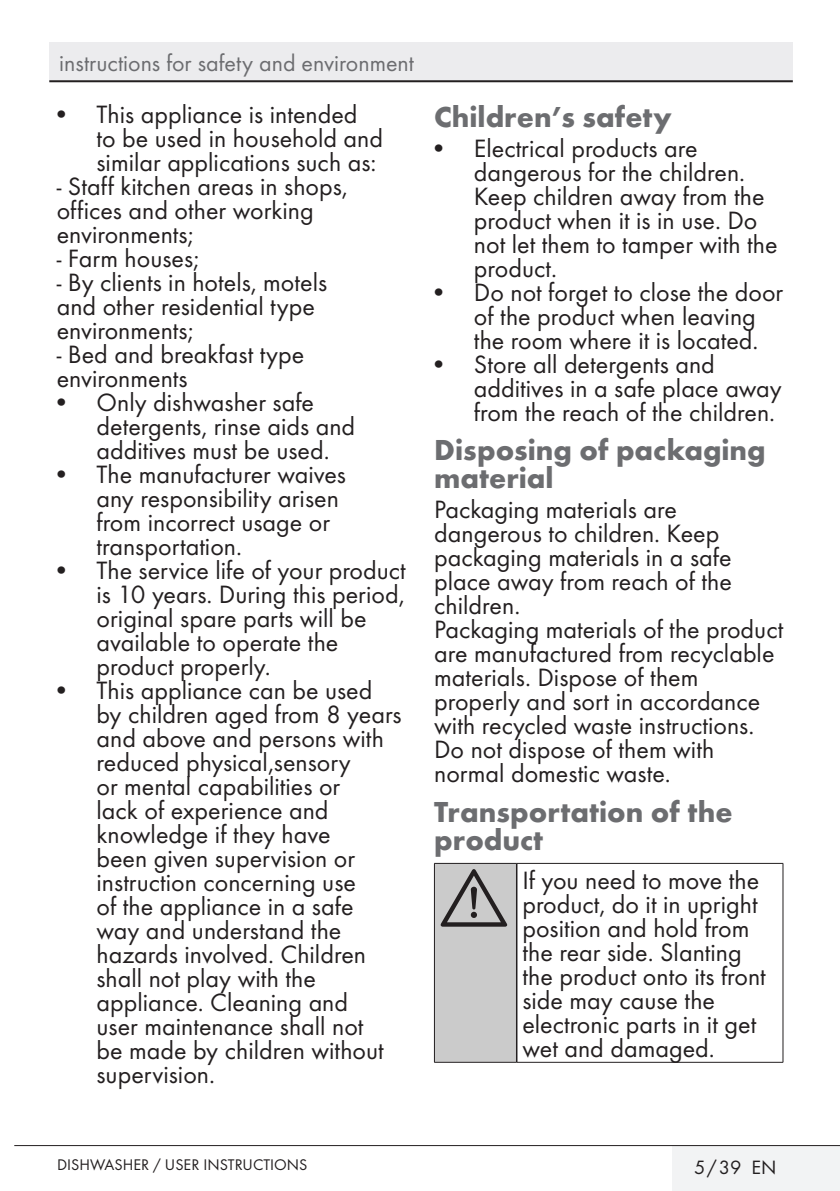
<style>
.page{position:relative;width:840px;height:1191px;background:#fff}
.page>*{position:absolute;margin:0;border:0;box-sizing:border-box;transform-origin:0 0}
.uyari_semboller{font:72px "ZIWARNUN";color:#231f20}
.Baslik{font:700 30px/28px "Futura TOT";color:#6c6d70}
.Yazi_alanlari{font:26px/24px "Futura TOT Boo";color:#231f20}
.t1{font:24px "Futura TOT Boo";color:#6c6d70}
.t2{font:20px "Futura TOT Boo";color:#231f20}
.t3{font:16px "Futura TOT Boo";color:#231f20}
.s1{font-family:"Arial";font-weight:700}
</style>
<div class="page">
<div style="left:671px;top:1145px;width:168px;height:46px;background:#f2f3f4"></div>
<hr style="left:14px;top:1145px;width:825px;height:1px;background:#231f20">
<div style="left:49px;top:42px;width:743px;height:39px;background:#ececee"></div>
<hr style="left:49px;top:80px;width:743px;height:2px;background:#231f20">
<div style="left:434px;top:863px;width:82px;height:199px;background:#cbcbcb"></div>
<hr style="left:434px;top:863px;width:1px;height:199px;background:#231f20">
<hr style="left:434px;top:863px;width:82px;height:1px;background:#231f20">
<hr style="left:434px;top:1062px;width:82px;height:1px;background:#231f20">
<hr style="left:515px;top:863px;width:2px;height:199px;background:#231f20">
<hr style="left:782px;top:863px;width:1px;height:199px;background:#231f20">
<hr style="left:516px;top:863px;width:266px;height:1px;background:#231f20">
<hr style="left:516px;top:1062px;width:266px;height:1px;background:#231f20">
<p class="t1" style="left:59px;top:49px;width:356px">instructions for safety and environment</p>
<p class="Yazi_alanlari" style="left:96px;top:102px;width:288px;text-indent:-40px"><span class="s1">•</span> This appliance is intended to be used in household and similar applications such as:</p>
<p class="Yazi_alanlari" style="left:57px;top:174px;width:292px">- Staff kitchen areas in shops, offices and other working environments;</p>
<p class="Yazi_alanlari" style="left:57px;top:246px;width:144px">- Farm houses;</p>
<p class="Yazi_alanlari" style="left:57px;top:270px;width:272px">- By clients in hotels, motels and other residential type environments;</p>
<p class="Yazi_alanlari" style="left:57px;top:342px;width:249px">- Bed and breakfast type environments</p>
<p class="Yazi_alanlari" style="left:96px;top:390px;width:260px;text-indent:-40px"><span class="s1">•</span> Only dishwasher safe detergents, rinse aids and additives must be used.</p>
<p class="Yazi_alanlari" style="left:96px;top:462px;width:251px;text-indent:-40px"><span class="s1">•</span> The manufacturer waives any responsibility arisen from incorrect usage or transportation.</p>
<p class="Yazi_alanlari" style="left:96px;top:558px;width:310px;text-indent:-40px"><span class="s1">•</span> The service life of your product is 10 years. During this period, original spare parts will be available to operate the product properly.</p>
<p class="Yazi_alanlari" style="left:96px;top:678px;width:306px;text-indent:-40px"><span class="s1">•</span> This appliance can be used by children aged from 8 years and above and persons with reduced physical,sensory<br>or mental capabilities or<br>lack of experience and knowledge if they have<br>been given supervision or instruction concerning use<br>of the appliance in a safe way and understand the hazards involved. Children shall not play with the appliance. Cleaning and<br>user maintenance shall not<br>be made by children without supervision.</p>
<p class="Baslik" style="left:434px;top:103px;width:239px">Children’s safety</p>
<p class="Yazi_alanlari" style="left:473px;top:136px;width:305px;text-indent:-40px"><span class="s1">•</span> Electrical products are dangerous for the children.<br>Keep children away from the product when it is in use. Do not let them to tamper with the product.</p>
<p class="Yazi_alanlari" style="left:434px;top:280px;width:350px;text-align:center"><span class="s1">•</span> Do not forget to close the door of the product when leaving<br>the room where it is located.</p>
<p class="Yazi_alanlari" style="left:473px;top:352px;width:309px;text-indent:-40px"><span class="s1">•</span> Store all detergents and additives in a safe place away from the reach of the children.</p>
<p class="Baslik" style="left:434px;top:436px;width:333px">Disposing of packaging material</p>
<p class="Yazi_alanlari" style="left:434px;top:497px;width:299px">Packaging materials are dangerous to children. Keep packaging materials in a safe place away from reach of the children.</p>
<p class="Yazi_alanlari" style="left:434px;top:617px;width:350px">Packaging materials of the product are manufactured from recyclable materials. Dispose of them properly and sort in accordance with recycled waste instructions.<br>Do not dispose of them with normal domestic waste.</p>
<p class="Baslik" style="left:434px;top:797px;width:300px">Transportation of the product</p>
<p class="uyari_semboller" style="left:440px;top:859px;width:71px">A</p>
<p class="Yazi_alanlari" style="left:522px;top:867px;width:245px">If you need to move the product, do it in upright position and hold from the rear side. Slanting the product onto its front side may cause the electronic parts in it get wet and damaged.</p>
<p class="t3" style="left:57px;top:1155px;width:252px">DISHWASHER / USER INSTRUCTIONS</p>
<p class="t2" style="left:693px;top:1155px;width:84px">5 / 39 EN</p>
</div>
